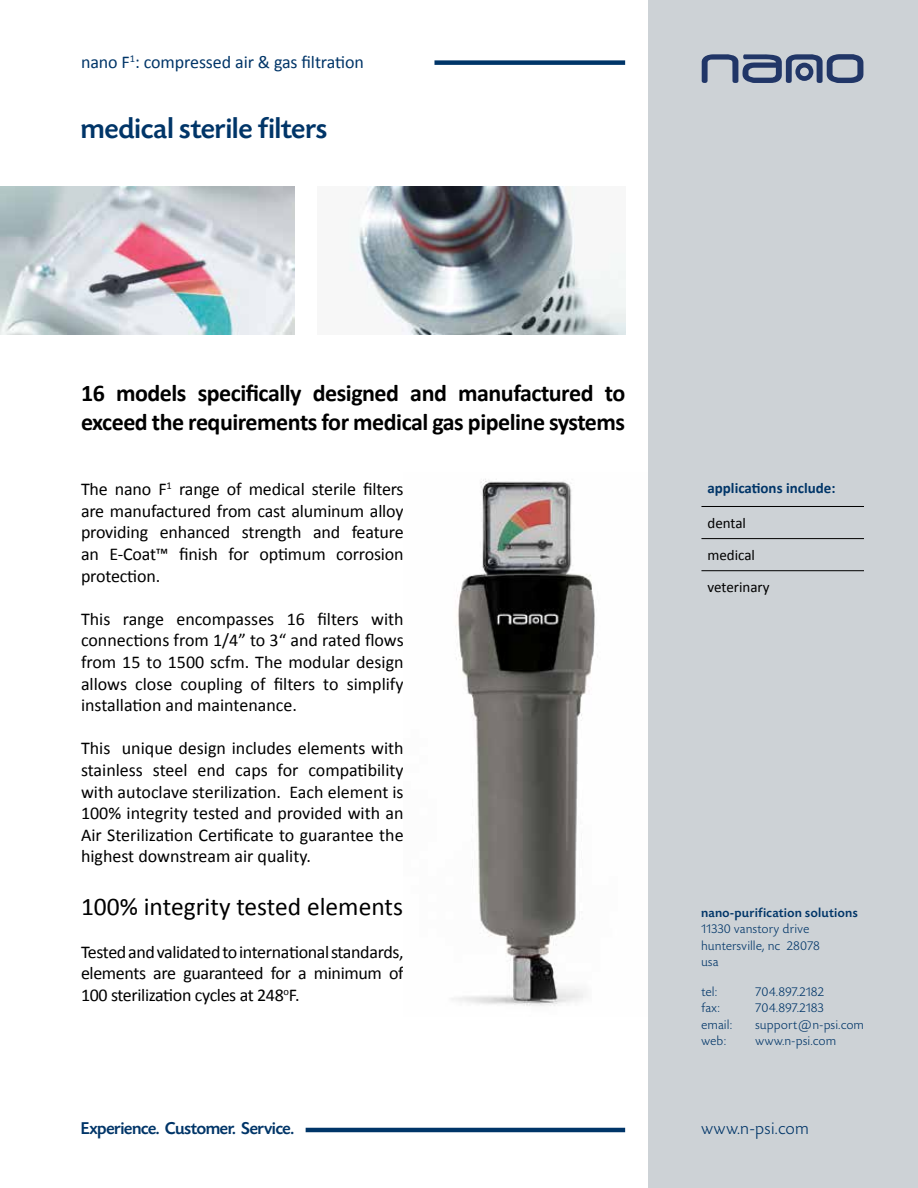
<style>
.page{position:relative;width:918px;height:1188px;background:#fff}
.page>*{position:absolute;margin:0;border:0;box-sizing:border-box;transform-origin:0 0}
.t1{font:500 30px "Today SHOP";letter-spacing:.02em;color:#003568}
.t2{font:25.5px "Calibri";color:#000}
.t3{font:700 24px/28.8px "Calibri";letter-spacing:-.02em;color:#000}
.t4{font:18px/21.6px "Calibri";letter-spacing:-.01em;color:#000;text-align:justify}
.t5{font:18px "Calibri";letter-spacing:-.005em;color:#003568}
.t6{font:500 18px "Today SHOP";color:#003568}
.t7{font:300 18px "Today SHOP";letter-spacing:.05em;color:#003568}
.t8{font:15px/32.1px "Calibri";color:#000}
.t9{font:700 15px "Calibri";color:#003568}
.t10{font:300 13.5px/16.2px "Today SHOP";letter-spacing:.05em;color:#003568}
.t11{font:500 13.5px "Today SHOP";letter-spacing:.05em;color:#003568}
</style>
<div class="page">
<div style="left:648px;top:0;width:270px;height:1188px;background:#cdd2d6"></div>
<svg style="left:702px;top:54px;width:162px;height:29px"></svg>
<div style="left:434px;top:60px;width:191px;height:5px;background:#003568"></div>
<img style="left:0;top:187px;width:295px;height:148px">
<hr style="left:306px;top:1128px;width:319px;height:4px;background:#003568">
<hr style="left:701px;top:506px;width:163px;height:1px;background:#000">
<hr style="left:701px;top:538px;width:163px;height:1px;background:#000">
<hr style="left:701px;top:570px;width:163px;height:1px;background:#000">
<img style="left:349px;top:187px;width:277px;height:148px">
<img style="left:452px;top:479px;width:143px;height:527px">
<p class="t5" style="left:81px;top:50px;width:284px">nano F<sup>1</sup>: compressed air &amp; gas filtration</p>
<h1 class="t1" style="left:81px;top:112px;width:247px">medical sterile filters</h1>
<h3 class="t3" style="left:81px;top:378px;width:546px">16 models specifically designed and manufactured to exceed the requirements for medical gas pipeline systems</h3>
<p class="t4" style="left:81px;top:478px;width:324px">The nano F<sup>1</sup> range of medical sterile filters are manufactured from cast aluminum alloy providing enhanced strength and feature an E-Coat™ finish for optimum corrosion protection.</p>
<p class="t4" style="left:81px;top:607px;width:324px">This range encompasses 16 filters with connections from 1/4” to 3“ and rated flows from 15 to 1500 scfm. The modular design allows close coupling of filters to simplify installation and maintenance.</p>
<p class="t4" style="left:81px;top:737px;width:324px">This unique design includes elements with stainless steel end caps for compatibility with autoclave sterilization. Each element is 100% integrity tested and provided with an Air Sterilization Certificate to guarantee the highest downstream air quality.</p>
<h2 class="t2" style="left:81px;top:890px;width:324px">100% integrity tested elements</h2>
<p class="t4" style="left:81px;top:940px;width:324px">Tested and validated to international standards, elements are guaranteed for a minimum of 100 sterilization cycles at 248<sup>o</sup>F.</p>
<p class="t9" style="left:707px;top:477px;width:130px">applications include:</p>
<p class="t8" style="left:707px;top:506px;width:64px">dental medical veterinary</p>
<p class="t11" style="left:701px;top:906px;width:158px">nano-purification solutions</p>
<p class="t10" style="left:701px;top:921px;width:120px">11330 vanstory drive huntersville, nc 28078 usa</p>
<p class="t10" style="left:701px;top:984px;width:17px">tel:</p>
<p class="t10" style="left:755px;top:984px;width:70px">704.897.2182</p>
<p class="t10" style="left:701px;top:1000px;width:20px">fax:</p>
<p class="t10" style="left:755px;top:1000px;width:70px">704.897.2183</p>
<p class="t10" style="left:701px;top:1017px;width:32px">email:</p>
<p class="t10" style="left:755px;top:1017px;width:110px">support@n-psi.com</p>
<p class="t10" style="left:701px;top:1033px;width:26px">web:</p>
<p class="t10" style="left:755px;top:1033px;width:82px">www.n-psi.com</p>
<p class="t6" style="left:81px;top:1119px;width:214px">Experience. Customer. Service.</p>
<p class="t7" style="left:701px;top:1119px;width:109px">www.n-psi.com</p>
</div>
